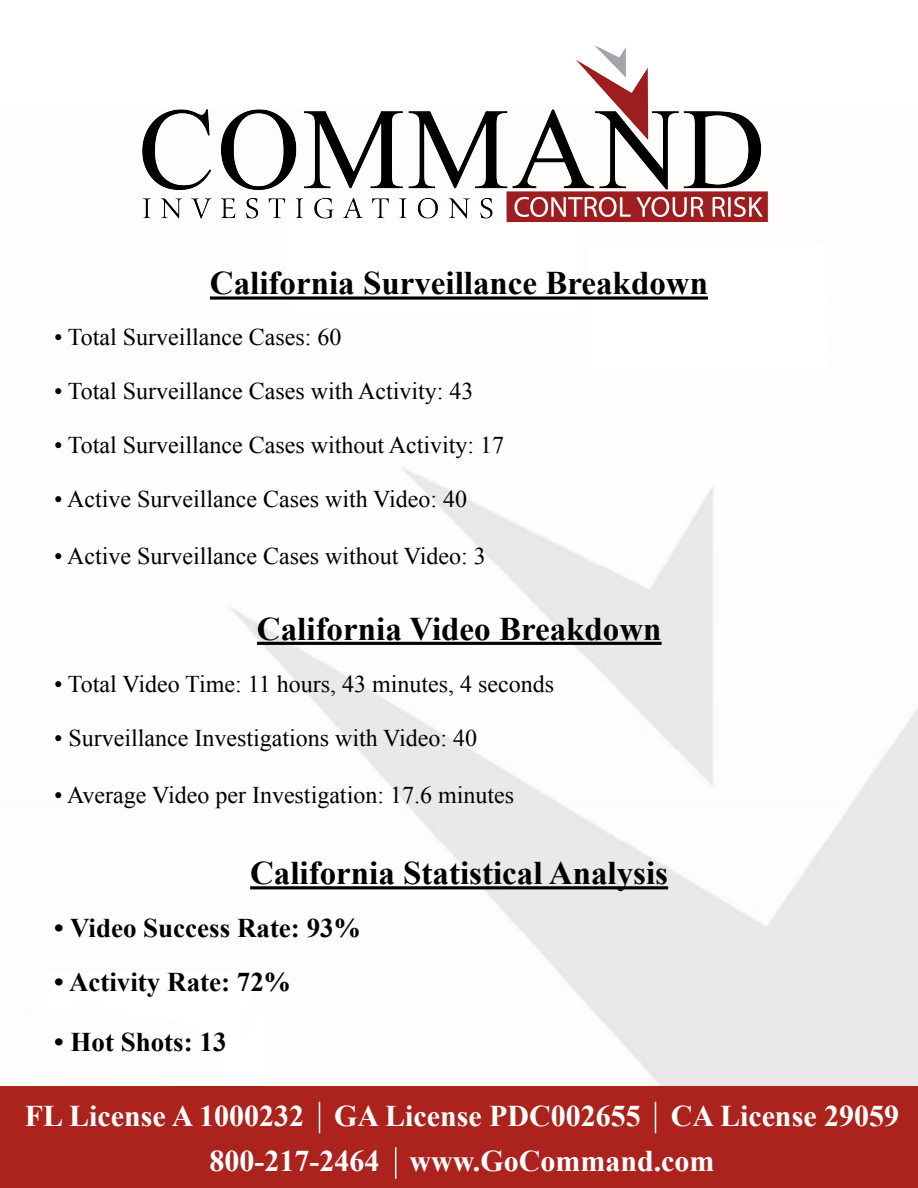
<style>
.page{position:relative;width:918px;height:1188px;background:#fff}
.page>*{position:absolute;margin:0;border:0;box-sizing:border-box;transform-origin:0 0}
.t1{font:700 33px "Times New Roman";color:#000}
.t2{font:700 30px "Times New Roman";color:#fff}
.t3{font:700 27px "Times New Roman";color:#000}
.t4{font:24px "Times New Roman";color:#000}
</style>
<div class="page">
<img style="left:140px;top:45px;width:634px;height:180px">
<svg style="left:210px;top:296px;width:498px;height:4px;background:#363636"></svg>
<hr style="left:257px;top:642px;width:405px;height:3px;background:#000">
<hr style="left:250px;top:886px;width:418px;height:3px;background:#000">
<div style="left:0;top:1086px;width:918px;height:102px;background:#ac231e"></div>
<hr style="left:319px;top:1102px;width:1px;height:31px;background:#fff">
<hr style="left:655px;top:1102px;width:1px;height:31px;background:#fff">
<hr style="left:395px;top:1147px;width:1px;height:32px;background:#fff">
<p class="t1" style="left:210px;top:261px;width:500px">California Surveillance Breakdown</p>
<p class="t4" style="left:54px;top:321px;width:289px">• Total Surveillance Cases: 60</p>
<p class="t4" style="left:54px;top:375px;width:421px">• Total Surveillance Cases with Activity: 43</p>
<p class="t4" style="left:54px;top:429px;width:452px">• Total Surveillance Cases without Activity: 17</p>
<p class="t4" style="left:54px;top:483px;width:415px">• Active Surveillance Cases with Video: 40</p>
<p class="t4" style="left:54px;top:540px;width:433px">• Active Surveillance Cases without Video: 3</p>
<p class="t1" style="left:257px;top:606px;width:406px">California Video Breakdown</p>
<p class="t4" style="left:54px;top:668px;width:502px">• Total Video Time: 11 hours, 43 minutes, 4 seconds</p>
<p class="t4" style="left:54px;top:722px;width:425px">• Surveillance Investigations with Video: 40</p>
<p class="t4" style="left:54px;top:779px;width:462px">• Average Video per Investigation: 17.6 minutes</p>
<p class="t1" style="left:250px;top:850px;width:420px">California Statistical Analysis</p>
<p class="t3" style="left:54px;top:909px;width:308px">• Video Success Rate: 93%</p>
<p class="t3" style="left:54px;top:963px;width:238px">• Activity Rate: 72%</p>
<p class="t3" style="left:54px;top:1023px;width:174px">• Hot Shots: 13</p>
<p class="t2" style="left:25px;top:1096px;width:876px">FL License A 1000232 GA License PDC002655 CA License 29059</p>
<p class="t2" style="left:210px;top:1141px;width:506px">800-217-2464 www.GoCommand.com</p>
</div>
